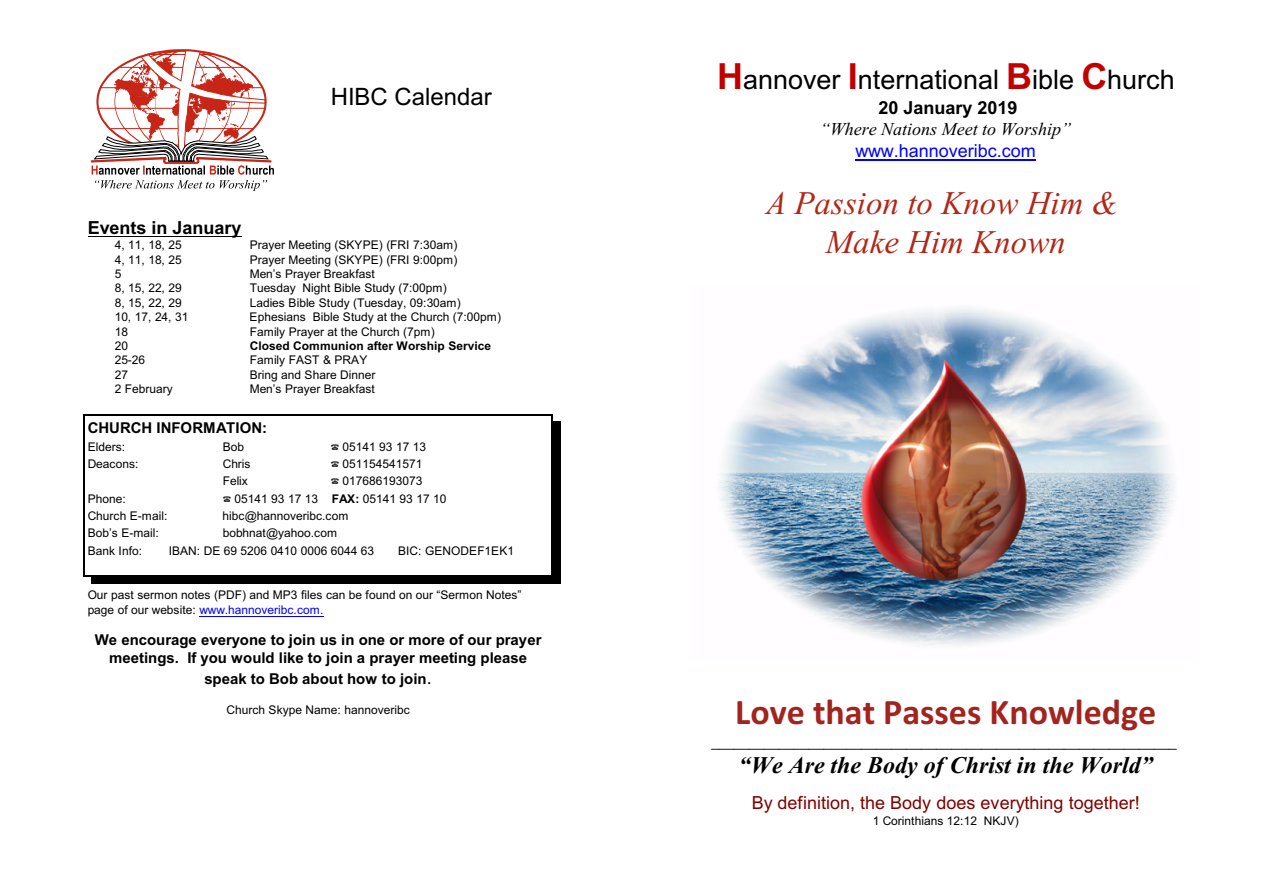
<style>
.page{position:relative;width:1263px;height:893px;background:#fff}
.page>*{position:absolute;margin:0;border:0;box-sizing:border-box;transform-origin:0 0}
.t1{font:700 36px "Calibri";color:#a3241f}
.t2{font:italic 33px/39px "Times New Roman";color:#b32617;text-align:center}
.t3{font:27px "Arial";color:#000}
.t4{font:italic 700 24px "Times New Roman";color:#000}
.t5{font:24px "Arial";color:#000}
.t6{font:18px "Arial";color:#800000}
.t7{font:700 18px "Arial";color:#000}
.t8{font:italic 18px "Times New Roman";color:#000}
.t9{font:18px "Arial";color:#00f}
.t10{font:700 15px/17.9px "Arial";color:#000;text-align:center}
.t11{font:13.5px "Arial";color:#000}
.t12{font:12px/14.4px "Arial";color:#000}
.t13{font:700 12px "Arial";color:#000}
.s1{font-weight:700}
.s2{color:#00f}
.s3{font-weight:400;font-size:18px}
.s4{font-weight:700;font-size:36px;color:#c20000}
</style>
<div class="page">
<hr style="left:83px;top:414px;width:2px;height:26px;background:#000">
<hr style="left:83px;top:414px;width:470px;height:1px;background:#000">
<div style="left:553px;top:422px;width:8px;height:17px;background:#000"></div>
<hr style="left:83px;top:438px;width:2px;height:20px;background:#000">
<div style="left:553px;top:439px;width:8px;height:17px;background:#000"></div>
<hr style="left:83px;top:455px;width:2px;height:20px;background:#000">
<div style="left:553px;top:456px;width:8px;height:17px;background:#000"></div>
<hr style="left:83px;top:472px;width:2px;height:20px;background:#000">
<div style="left:553px;top:474px;width:8px;height:17px;background:#000"></div>
<hr style="left:83px;top:490px;width:2px;height:20px;background:#000">
<div style="left:553px;top:491px;width:8px;height:17px;background:#000"></div>
<hr style="left:83px;top:507px;width:2px;height:20px;background:#000">
<div style="left:553px;top:508px;width:8px;height:18px;background:#000"></div>
<hr style="left:83px;top:524px;width:2px;height:20px;background:#000">
<div style="left:553px;top:526px;width:8px;height:17px;background:#000"></div>
<hr style="left:83px;top:542px;width:2px;height:20px;background:#000">
<div style="left:553px;top:543px;width:8px;height:17px;background:#000"></div>
<svg style="left:83px;top:562px;width:2px;height:13px"></svg>
<svg style="left:552px;top:415px;width:1px;height:160px"></svg>
<hr style="left:83px;top:575px;width:470px;height:1px;background:#000">
<div style="left:553px;top:561px;width:8px;height:23px;background:#000"></div>
<div style="left:91px;top:576px;width:470px;height:8px;background:#000"></div>
<img style="left:719px;top:307px;width:456px;height:338px">
<svg style="left:91px;top:49px;width:183px;height:142px"></svg>
<hr style="left:88px;top:236px;width:153px;height:1px;background:#000">
<hr style="left:199px;top:616px;width:124px;height:1px;background:#00f">
<hr style="left:855px;top:160px;width:181px;height:1px;background:#00f">
<h3 class="t5" style="left:331px;top:88px;width:163px">HIBC Calendar</h3>
<h3 class="t7" style="left:88px;top:220px;width:155px">Events in January</h3>
<p class="t12" style="left:115px;top:239px;width:69px">4, 11, 18, 25</p>
<p class="t12" style="left:250px;top:239px;width:209px">Prayer Meeting (SKYPE) (FRI 7:30am)</p>
<p class="t12" style="left:115px;top:253px;width:69px">4, 11, 18, 25</p>
<p class="t12" style="left:250px;top:253px;width:209px">Prayer Meeting (SKYPE) (FRI 9:00pm)</p>
<p class="t12" style="left:115px;top:268px;width:8px">5</p>
<p class="t12" style="left:250px;top:268px;width:127px">Men’s Prayer Breakfast</p>
<p class="t12" style="left:115px;top:282px;width:69px">8, 15, 22, 29</p>
<p class="t12" style="left:250px;top:282px;width:199px">Tuesday Night Bible Study (7:00pm)</p>
<p class="t12" style="left:115px;top:297px;width:69px">8, 15, 22, 29</p>
<p class="t12" style="left:250px;top:297px;width:213px">Ladies Bible Study (Tuesday, 09:30am)</p>
<p class="t12" style="left:115px;top:311px;width:75px">10, 17, 24, 31</p>
<p class="t12" style="left:250px;top:311px;width:253px">Ephesians Bible Study at the Church (7:00pm)</p>
<p class="t12" style="left:115px;top:325px;width:15px">18</p>
<p class="t12" style="left:250px;top:325px;width:187px">Family Prayer at the Church (7pm)</p>
<p class="t12" style="left:115px;top:340px;width:15px">20</p>
<p class="t13" style="left:250px;top:341px;width:243px">Closed Communion after Worship Service</p>
<p class="t12" style="left:115px;top:354px;width:32px">25-26</p>
<p class="t12" style="left:250px;top:354px;width:119px">Family FAST &amp; PRAY</p>
<p class="t12" style="left:115px;top:369px;width:15px">27</p>
<p class="t12" style="left:250px;top:369px;width:127px">Bring and Share Dinner</p>
<p class="t12" style="left:115px;top:383px;width:59px">2 February</p>
<p class="t12" style="left:250px;top:383px;width:127px">Men’s Prayer Breakfast</p>
<p class="t10" style="left:88px;top:420px;width:181px">CHURCH INFORMATION:</p>
<p class="t12" style="left:88px;top:440px;width:39px">Elders:</p>
<p class="t12" style="left:223px;top:440px;width:23px">Bob</p>
<p class="t12" style="left:343px;top:440px;width:85px">05141 93 17 13</p>
<p class="t12" style="left:88px;top:458px;width:52px">Deacons:</p>
<p class="t12" style="left:223px;top:458px;width:29px">Chris</p>
<p class="t12" style="left:343px;top:458px;width:81px">051154541571</p>
<p class="t12" style="left:223px;top:475px;width:27px">Felix</p>
<p class="t12" style="left:343px;top:475px;width:81px">017686193073</p>
<p class="t12" style="left:88px;top:492px;width:40px">Phone:</p>
<p class="t12" style="left:235px;top:492px;width:213px">05141 93 17 13 <span class="s1">FAX:</span> 05141 93 17 10</p>
<p class="t12" style="left:88px;top:510px;width:81px">Church E-mail:</p>
<p class="t12" style="left:223px;top:510px;width:127px">hibc@hannoveribc.com</p>
<p class="t12" style="left:88px;top:527px;width:73px">Bob’s E-mail:</p>
<p class="t12" style="left:223px;top:527px;width:116px">bobhnat@yahoo.com</p>
<p class="t12" style="left:88px;top:544px;width:56px">Bank Info:</p>
<p class="t12" style="left:169px;top:544px;width:207px">IBAN: DE 69 5206 0410 0006 6044 63</p>
<p class="t12" style="left:398px;top:544px;width:118px">BIC: GENODEF1EK1</p>
<p class="t12" style="left:88px;top:589px;width:435px">Our past sermon notes (PDF) and MP3 files can be found on our “Sermon Notes” page of our website: <span class="s2">www.hannoveribc.com.</span></p>
<p class="t10" style="left:95px;top:632px;width:448px">We encourage everyone to join us in one or more of our prayer meetings. If you would like to join a prayer meeting please</p>
<p class="t10" style="left:204px;top:671px;width:229px">speak to Bob about how to join<span class="s3">.</span></p>
<p class="t12" style="left:226px;top:703px;width:185px">Church Skype Name: hannoveribc</p>
<h3 class="t3" style="left:717px;top:69px;width:459px"><span class="s4">H</span>annover <span class="s4">I</span>nternational <span class="s4">B</span>ible <span class="s4">C</span>hurch</h3>
<h3 class="t7" style="left:878px;top:101px;width:141px">20 January 2019</h3>
<h3 class="t8" style="left:820px;top:123px;width:253px">“Where Nations Meet to Worship”</h3>
<h3 class="t9" style="left:855px;top:144px;width:182px">www.hannoveribc.com</h3>
<h2 class="t2" style="left:766px;top:187px;width:353px">A Passion to Know Him &amp;<br>Make Him Known</h2>
<h1 class="t1" style="left:735px;top:697px;width:423px">Love that Passes Knowledge</h1>
<p class="t11" style="left:711px;top:737px;width:467px">______________________________________________________________</p>
<h3 class="t4" style="left:739px;top:757px;width:415px">“We Are the Body of Christ in the World”</h3>
<h3 class="t6" style="left:752px;top:796px;width:390px">By definition, the Body does everything together!</h3>
<p class="t12" style="left:873px;top:814px;width:148px">1 Corinthians 12:12 NKJV)</p>
</div>
